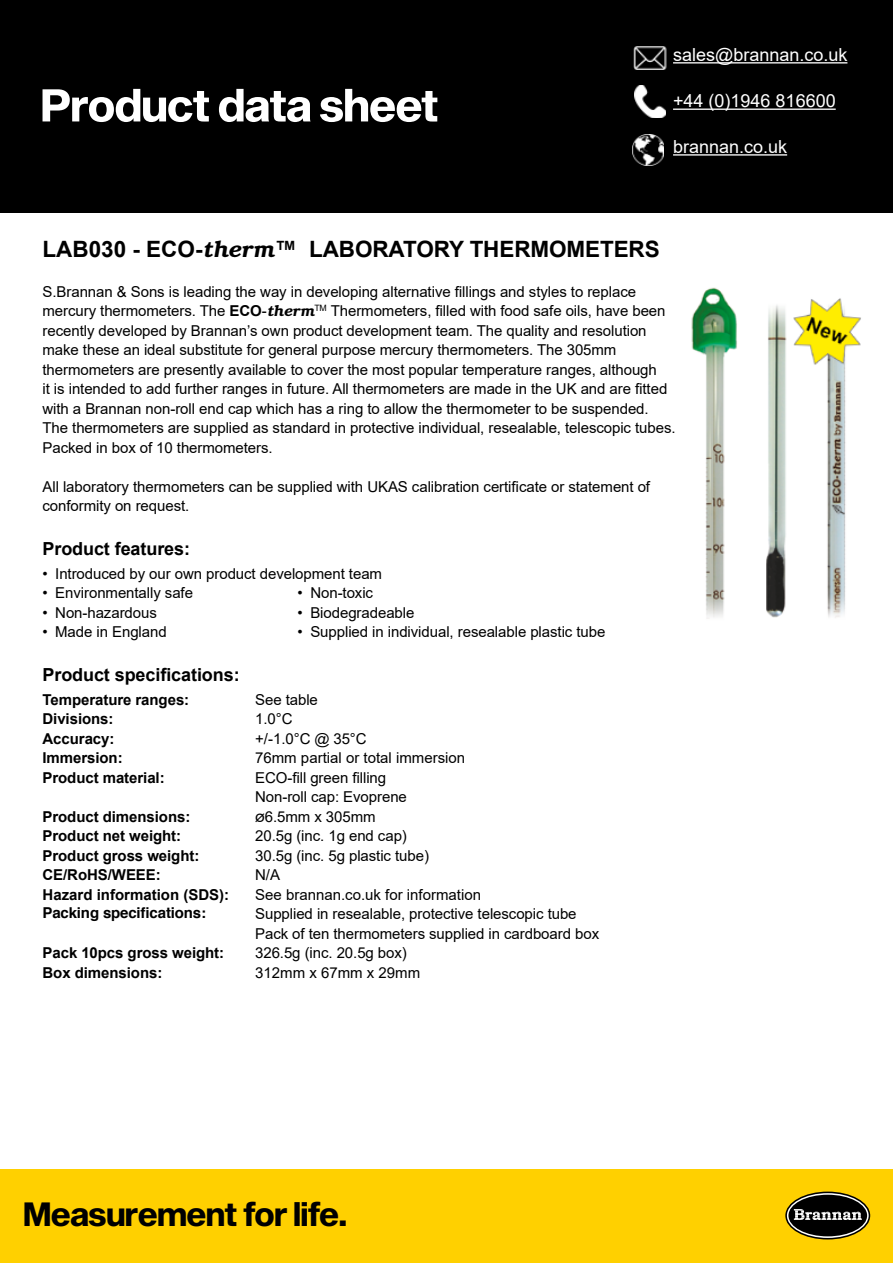
<style>
.page{position:relative;width:893px;height:1263px;background:#fff}
.page>*{position:absolute;margin:0;border:0;box-sizing:border-box;transform-origin:0 0}
.t1{font:33px "Sequel Sans Bold Disp";color:#000}
.t2{font:700 22.5px "Arial";letter-spacing:-.005em;color:#000}
.t3{font:18px "Arial";color:#fff}
.t4{font:700 18px "Arial";letter-spacing:-.005em;color:#000}
.t5{font:15px/19.5px "Arial";letter-spacing:-.005em;color:#000}
.t6{font:700 15px "Arial";letter-spacing:-.005em;color:#000}
.t7{font:700 15px "Helvetica";letter-spacing:-.01em;color:#000}
.s1{font-family:"Bookman";font-weight:600;font-style:italic}
.s2{font-weight:700}
</style>
<div class="page">
<div style="left:0;top:0;width:893px;height:213px;background:#000"></div>
<div style="left:0;top:1169px;width:893px;height:94px;background:#ffd000"></div>
<svg style="left:786px;top:1192px;width:83px;height:47px"></svg>
<div style="left:785px;top:1191px;width:85px;height:48px;border:2px solid #000;border-radius:50%"></div>
<div style="left:788px;top:1195px;width:79px;height:41px;background:#000;border-radius:50%"></div>
<svg style="left:794px;top:1209px;width:68px;height:11px"></svg>
<img style="left:633px;top:47px;width:34px;height:22px">
<hr style="left:673px;top:62px;width:174px;height:2px;background:#fff">
<img style="left:635px;top:86px;width:30px;height:32px">
<hr style="left:673px;top:109px;width:163px;height:1px;background:#fff">
<img style="left:633px;top:134px;width:31px;height:32px">
<hr style="left:673px;top:154px;width:114px;height:2px;background:#fff">
<svg style="left:43px;top:89px;width:394px;height:33px"></svg>
<img style="left:691px;top:287px;width:170px;height:332px">
<p class="t3" style="left:673px;top:42px;width:176px">sales@brannan.co.uk</p>
<p class="t3" style="left:673px;top:89px;width:164px">+44 (0)1946 816600</p>
<p class="t3" style="left:673px;top:134px;width:116px">brannan.co.uk</p>
<h2 class="t2" style="left:43px;top:233px;width:619px">LAB030 - ECO-<span class="s1">therm</span>™ LABORATORY THERMOMETERS</h2>
<p class="t5" style="left:43px;top:281px;width:635px">S.Brannan &amp; Sons is leading the way in developing alternative fillings and styles to replace mercury thermometers. The <span class="s2">ECO</span>-<span class="s1">therm</span><sup>TM</sup> Thermometers, filled with food safe oils, have been recently developed by Brannan’s own product development team. The quality and resolution make these an ideal substitute for general purpose mercury thermometers. The 305mm thermometers are presently available to cover the most popular temperature ranges, although<br>it is intended to add further ranges in future. All thermometers are made in the UK and are fitted with a Brannan non-roll end cap which has a ring to allow the thermometer to be suspended.<br>The thermometers are supplied as standard in protective individual, resealable, telescopic tubes.<br>Packed in box of 10 thermometers.</p>
<p class="t5" style="left:43px;top:476px;width:609px">All laboratory thermometers can be supplied with UKAS calibration certificate or statement of conformity on request.</p>
<p class="t4" style="left:43px;top:536px;width:149px">Product features:</p>
<p class="t5" style="left:43px;top:563px;width:341px">• Introduced by our own product development team</p>
<p class="t5" style="left:43px;top:583px;width:152px">• Environmentally safe</p>
<p class="t5" style="left:298px;top:583px;width:77px">• Non-toxic</p>
<p class="t5" style="left:43px;top:602px;width:116px">• Non-hazardous</p>
<p class="t5" style="left:298px;top:602px;width:118px">• Biodegradeable</p>
<p class="t5" style="left:42px;top:622px;width:126px">• Made in England</p>
<p class="t5" style="left:298px;top:622px;width:309px">• Supplied in individual, resealable plastic tube</p>
<p class="t4" style="left:43px;top:662px;width:199px">Product specifications:</p>
<p class="t6" style="left:43px;top:689px;width:148px">Temperature ranges:</p>
<p class="t5" style="left:255px;top:689px;width:64px">See table</p>
<p class="t6" style="left:43px;top:708px;width:73px">Divisions:</p>
<p class="t5" style="left:255px;top:709px;width:39px">1.0°C</p>
<p class="t6" style="left:43px;top:728px;width:73px">Accuracy:</p>
<p class="t5" style="left:255px;top:728px;width:113px">+/-1.0°C @ 35°C</p>
<p class="t6" style="left:43px;top:747px;width:82px">Immersion:</p>
<p class="t5" style="left:255px;top:748px;width:212px">76mm partial or total immersion</p>
<p class="t6" style="left:43px;top:767px;width:124px">Product material:</p>
<p class="t5" style="left:255px;top:767px;width:153px">ECO-fill green filling<br>Non-roll cap: Evoprene</p>
<p class="t6" style="left:43px;top:806px;width:149px">Product dimensions:</p>
<p class="t5" style="left:255px;top:806px;width:122px">Ø6.5mm x 305mm</p>
<p class="t6" style="left:43px;top:825px;width:140px">Product net weight:</p>
<p class="t5" style="left:255px;top:826px;width:153px">20.5g (inc. 1g end cap)</p>
<p class="t6" style="left:43px;top:845px;width:158px">Product gross weight:</p>
<p class="t5" style="left:255px;top:845px;width:175px">30.5g (inc. 5g plastic tube)</p>
<p class="t6" style="left:43px;top:864px;width:120px">CE/RoHS/WEEE:</p>
<p class="t5" style="left:255px;top:865px;width:26px">N/A</p>
<p class="t6" style="left:43px;top:884px;width:188px">Hazard information (SDS):</p>
<p class="t5" style="left:255px;top:884px;width:227px">See brannan.co.uk for information</p>
<p class="t7" style="left:43px;top:903px;width:165px">Packing specifications:</p>
<p class="t5" style="left:255px;top:904px;width:345px">Supplied in resealable, protective telescopic tube<br>Pack of ten thermometers supplied in cardboard box</p>
<p class="t6" style="left:43px;top:942px;width:183px">Pack 10pcs gross weight:</p>
<p class="t5" style="left:255px;top:943px;width:153px">326.5g (inc. 20.5g box)</p>
<p class="t6" style="left:43px;top:962px;width:121px">Box dimensions:</p>
<p class="t5" style="left:255px;top:962px;width:167px">312mm x 67mm x 29mm</p>
<h1 class="t1" style="left:24px;top:1191px;width:325px">Measurement for life.</h1>
</div>
